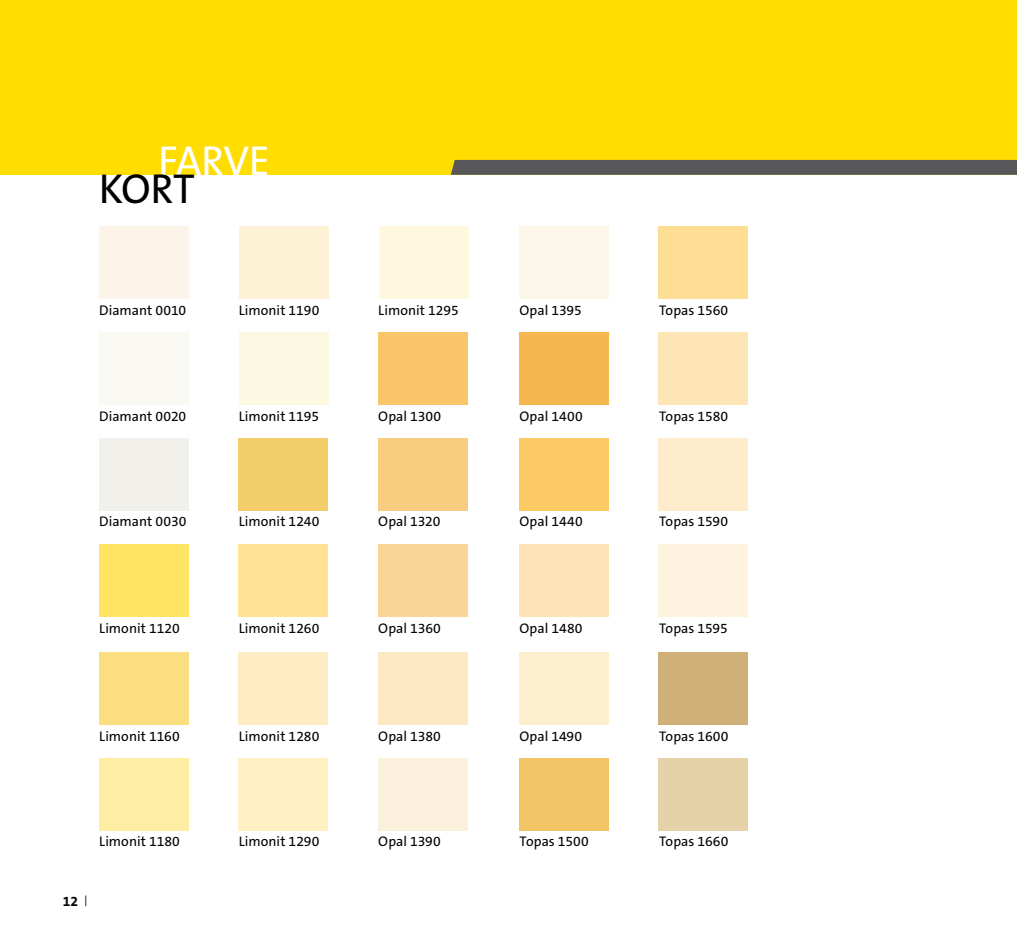
<style>
.page{position:relative;width:1017px;height:943px;background:#fff}
.page>*{position:absolute;margin:0;border:0;box-sizing:border-box;transform-origin:0 0}
.t1{font:42px "The Sans B5 Plain";color:#fff}
.t2{font:42px "The Sans B5 Plain";color:#000}
.t3{font:14px "The Sans B5 Plain";letter-spacing:.005em;color:#000}
.t4{font:700 14px "The Sans B7";color:#000}
.s1{font-family:"Serifa";font-weight:300;font-size:15.75px}
</style>
<div class="page">
<div style="left:0;top:0;width:1017px;height:175px;background:#fd0"></div>
<svg style="left:451px;top:160px;width:566px;height:15px"></svg>
<div style="left:99px;top:226px;width:89px;height:73px;background:#fdf4e9"></div>
<div style="left:99px;top:332px;width:89px;height:73px;background:#faf8f2"></div>
<div style="left:99px;top:438px;width:89px;height:72px;background:#f2f0ea"></div>
<div style="left:99px;top:544px;width:89px;height:73px;background:#ffe363"></div>
<div style="left:99px;top:652px;width:89px;height:72px;background:#fbde80"></div>
<div style="left:99px;top:758px;width:89px;height:72px;background:#feeda3"></div>
<div style="left:239px;top:226px;width:89px;height:73px;background:#fef2d6"></div>
<div style="left:239px;top:332px;width:89px;height:73px;background:#fcf8e2"></div>
<div style="left:238px;top:438px;width:90px;height:72px;background:#f3cd6a"></div>
<div style="left:238px;top:544px;width:90px;height:73px;background:#ffe294"></div>
<div style="left:238px;top:652px;width:90px;height:72px;background:#ffecc3"></div>
<div style="left:238px;top:758px;width:90px;height:72px;background:#fff1c4"></div>
<div style="left:379px;top:226px;width:89px;height:73px;background:#fff7de"></div>
<div style="left:378px;top:332px;width:89px;height:73px;background:#f8c569"></div>
<div style="left:378px;top:438px;width:89px;height:72px;background:#f9cd7f"></div>
<div style="left:378px;top:544px;width:89px;height:73px;background:#fad696"></div>
<div style="left:378px;top:652px;width:89px;height:73px;background:#fce8c3"></div>
<div style="left:378px;top:758px;width:89px;height:72px;background:#fbf0dc"></div>
<div style="left:519px;top:226px;width:90px;height:73px;background:#fcf6e8"></div>
<div style="left:519px;top:332px;width:90px;height:73px;background:#f6b751"></div>
<div style="left:519px;top:438px;width:90px;height:72px;background:#fcca64"></div>
<div style="left:519px;top:758px;width:90px;height:72px;background:#f1c565"></div>
<div style="left:519px;top:544px;width:90px;height:73px;background:#fee3b7"></div>
<div style="left:519px;top:652px;width:90px;height:72px;background:#fdeece"></div>
<div style="left:659px;top:332px;width:89px;height:73px;background:#fee5b6"></div>
<div style="left:659px;top:438px;width:89px;height:72px;background:#feeccc"></div>
<div style="left:659px;top:544px;width:89px;height:73px;background:#fef3de"></div>
<div style="left:659px;top:226px;width:89px;height:73px;background:#fedd95"></div>
<div style="left:659px;top:652px;width:89px;height:72px;background:#cfb079"></div>
<div style="left:659px;top:758px;width:89px;height:72px;background:#e6d2a9"></div>
<h1 class="t1" style="left:158px;top:139px;width:65px">farve</h1>
<h1 class="t2" style="left:99px;top:167px;width:97px">kort</h1>
<p class="t3" style="left:99px;top:303px;width:89px">Diamant 0010</p>
<p class="t3" style="left:99px;top:409px;width:89px">Diamant 0020</p>
<p class="t3" style="left:99px;top:514px;width:89px">Diamant 0030</p>
<p class="t3" style="left:99px;top:621px;width:82px">Limonit 1120</p>
<p class="t3" style="left:99px;top:728px;width:82px">Limonit 1160</p>
<p class="t3" style="left:99px;top:834px;width:82px">Limonit 1180</p>
<p class="t4" style="left:63px;top:893px;width:27px">12 <span class="s1">|</span></p>
<p class="t3" style="left:239px;top:303px;width:82px">Limonit 1190</p>
<p class="t3" style="left:239px;top:409px;width:82px">Limonit 1195</p>
<p class="t3" style="left:239px;top:514px;width:82px">Limonit 1240</p>
<p class="t3" style="left:239px;top:621px;width:82px">Limonit 1260</p>
<p class="t3" style="left:239px;top:728px;width:82px">Limonit 1280</p>
<p class="t3" style="left:239px;top:834px;width:82px">Limonit 1290</p>
<p class="t3" style="left:378px;top:303px;width:82px">Limonit 1295</p>
<p class="t3" style="left:378px;top:409px;width:64px">Opal 1300</p>
<p class="t3" style="left:378px;top:514px;width:64px">Opal 1320</p>
<p class="t3" style="left:378px;top:621px;width:64px">Opal 1360</p>
<p class="t3" style="left:378px;top:728px;width:64px">Opal 1380</p>
<p class="t3" style="left:378px;top:834px;width:64px">Opal 1390</p>
<p class="t3" style="left:520px;top:303px;width:64px">Opal 1395</p>
<p class="t3" style="left:520px;top:409px;width:65px">Opal 1400</p>
<p class="t3" style="left:520px;top:514px;width:65px">Opal 1440</p>
<p class="t3" style="left:520px;top:621px;width:64px">Opal 1480</p>
<p class="t3" style="left:520px;top:728px;width:64px">Opal 1490</p>
<p class="t3" style="left:520px;top:834px;width:71px">Topas 1500</p>
<p class="t3" style="left:659px;top:303px;width:71px">Topas 1560</p>
<p class="t3" style="left:659px;top:409px;width:71px">Topas 1580</p>
<p class="t3" style="left:659px;top:514px;width:70px">Topas 1590</p>
<p class="t3" style="left:659px;top:621px;width:70px">Topas 1595</p>
<p class="t3" style="left:659px;top:728px;width:71px">Topas 1600</p>
<p class="t3" style="left:659px;top:834px;width:71px">Topas 1660</p>
</div>
